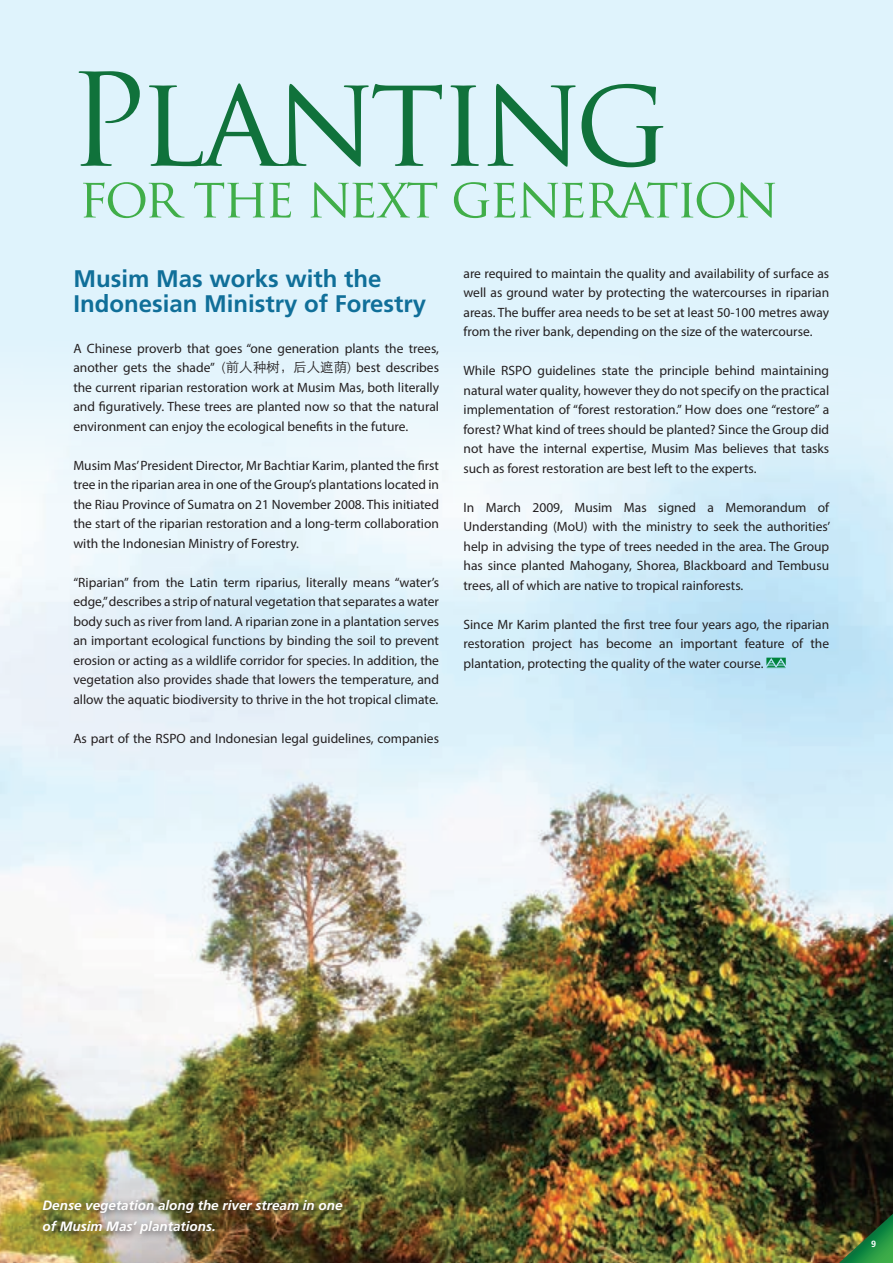
<style>
.page{position:relative;width:893px;height:1263px;background:#dff3fc}
.page>*{position:absolute;margin:0;border:0;box-sizing:border-box;transform-origin:0 0}
.t1{font:54px "Trajan Pro";letter-spacing:-.055em;color:#40ae49}
.t2{font:700 24px/25.5px "Frutiger";color:#106f99}
.t3{font:13.5px/19.5px "Myriad Pro";color:#231f20;text-align:justify}
.t4{font:italic 700 13.5px/21px "Frutiger";color:#fff}
.t5{font:700 9px "Frutiger";color:#fff}
.s1{font-family:"Frutiger";font-weight:300}
.s2{font-family:"ST Heiti SC";font-weight:300}
</style>
<div class="page">
<img style="left:0;top:403px;width:893px;height:860px">
<svg style="left:766px;top:658px;width:20px;height:10px"></svg>
<svg style="left:79px;top:71px;width:584px;height:96px"></svg>
<svg style="left:839px;top:1214px;width:54px;height:49px;background:#31682f"></svg>
<div style="left:37px;top:1194px;width:315px;height:49px;background:#231f20;opacity:.75"></div>
<h1 class="t1" style="left:79px;top:163px;width:701px">FOR THE NEXT GENERATION</h1>
<h2 class="t2" style="left:73px;top:265px;width:354px">Musim Mas works with the<br>Indonesian Ministry of Forestry</h2>
<p class="t3" style="left:73px;top:338px;width:367px">A Chinese proverb that goes “one generation plants the trees, another gets the shade” <span class="s1">(</span><span class="s2">前人种树，后人遮荫</span><span class="s1">)</span> best describes the current riparian restoration work at Musim Mas, both literally and figuratively. These trees are planted now so that the natural environment can enjoy the ecological benefits in the future.</p>
<p class="t3" style="left:73px;top:455px;width:367px">Musim Mas’ President Director, Mr Bachtiar Karim, planted the first tree in the riparian area in one of the Group’s plantations located in the Riau Province of Sumatra on 21 November 2008. This initiated the start of the riparian restoration and a long-term collaboration with the Indonesian Ministry of Forestry.</p>
<p class="t3" style="left:73px;top:572px;width:367px">“Riparian” from the Latin term riparius, literally means “water’s edge,” describes a strip of natural vegetation that separates a water body such as river from land. A riparian zone in a plantation serves an important ecological functions by binding the soil to prevent erosion or acting as a wildlife corridor for species. In addition, the vegetation also provides shade that lowers the temperature, and allow the aquatic biodiversity to thrive in the hot tropical climate.</p>
<p class="t3" style="left:73px;top:728px;width:367px">As part of the RSPO and Indonesian legal guidelines, companies</p>
<p class="t3" style="left:463px;top:263px;width:367px">are required to maintain the quality and availability of surface as well as ground water by protecting the watercourses in riparian areas. The buffer area needs to be set at least 50-100 metres away from the river bank, depending on the size of the watercourse.</p>
<p class="t3" style="left:463px;top:361px;width:367px">While RSPO guidelines state the principle behind maintaining natural water quality, however they do not specify on the practical implementation of “forest restoration.” How does one “restore” a forest? What kind of trees should be planted? Since the Group did not have the internal expertise, Musim Mas believes that tasks such as forest restoration are best left to the experts.</p>
<p class="t3" style="left:463px;top:497px;width:368px">In March 2009, Musim Mas signed a Memorandum of Understanding (MoU) with the ministry to seek the authorities’ help in advising the type of trees needed in the area. The Group has since planted Mahogany, Shorea, Blackboard and Tembusu trees, all of which are native to tropical rainforests.</p>
<p class="t3" style="left:463px;top:614px;width:367px">Since Mr Karim planted the first tree four years ago, the riparian restoration project has become an important feature of the plantation, protecting the quality of the water course.</p>
<p class="t4" style="left:43px;top:1194px;width:302px">Dense vegetation along the river stream in one of Musim Mas’ plantations.</p>
<p class="t5" style="left:871px;top:1239px;width:7px">9</p>
</div>
